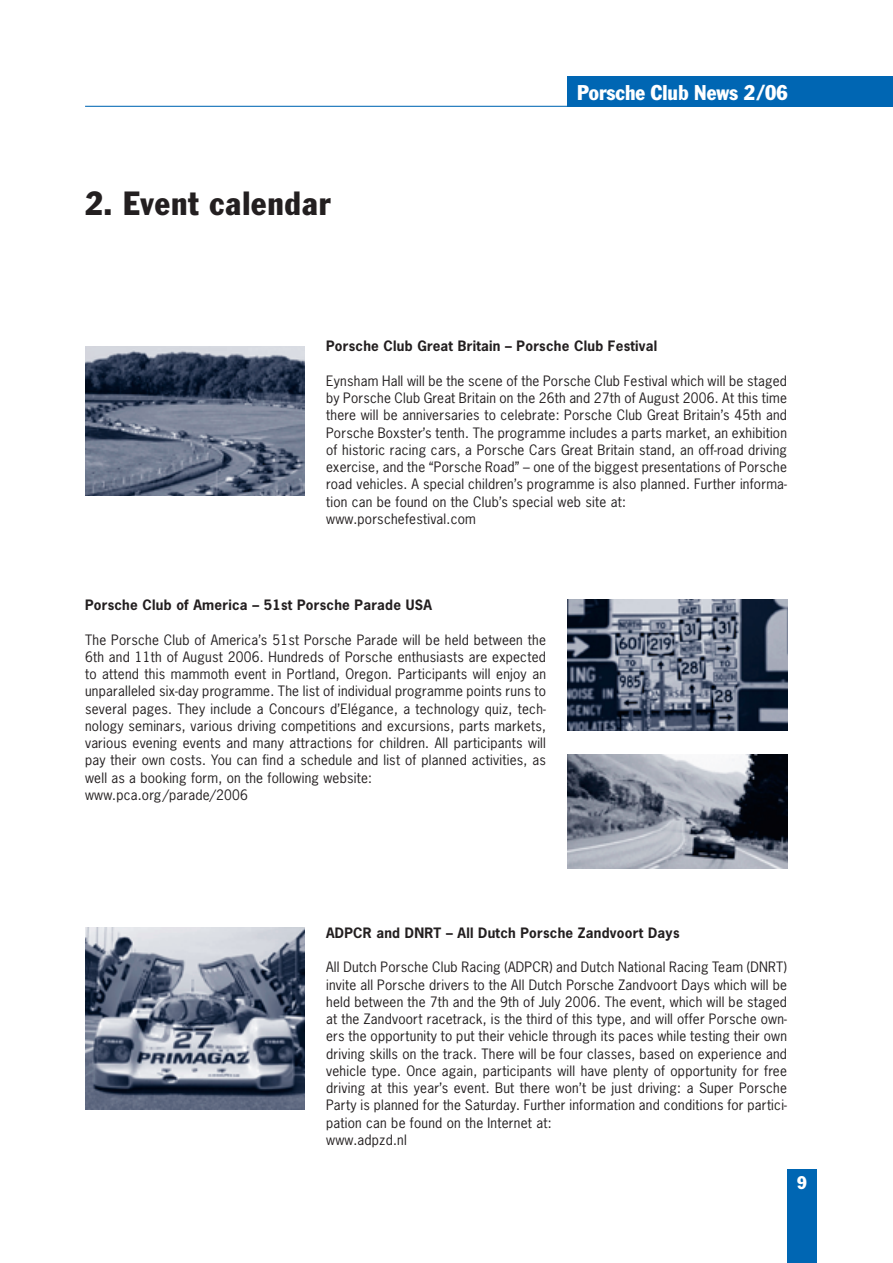
<style>
.page{position:relative;width:893px;height:1263px;background:#fff}
.page>*{position:absolute;margin:0;border:0;box-sizing:border-box;transform-origin:0 0}
.t1{font:condensed 33px "Porsche Franklin Gothic";letter-spacing:.025em;color:#231f20}
.t2{font:condensed 21px "Porsche Franklin Gothic";color:#fff}
.t3{font:condensed 18px "Porsche Franklin Gothic";color:#fff}
.t4{font:13.5px/17.2px "Porsche News Gothic";letter-spacing:.015em;color:#231f20}
.t5{font:700 13.5px "Porsche News Gothic";letter-spacing:.02em;color:#231f20}
</style>
<div class="page">
<div style="left:567px;top:77px;width:325px;height:30px;background:#0066b3"></div>
<hr style="left:85px;top:106px;width:807px;height:1px;background:#0066b3">
<div style="left:787px;top:1169px;width:29px;height:94px;background:#0066b3"></div>
<img style="left:85px;top:346px;width:220px;height:149px">
<img style="left:567px;top:599px;width:220px;height:132px">
<img style="left:567px;top:754px;width:220px;height:115px">
<img style="left:85px;top:927px;width:220px;height:182px">
<h1 class="t1" style="left:85px;top:192px;width:247px">2. Event calendar</h1>
<h2 class="t2" style="left:577px;top:85px;width:212px">Porsche Club News 2/06</h2>
<p class="t5" style="left:326px;top:342px;width:333px">Porsche Club Great Britain – Porsche Club Festival</p>
<p class="t4" style="left:326px;top:374px;width:462px">Eynsham Hall will be the scene of the Porsche Club Festival which will be staged by Porsche Club Great Britain on the 26th and 27th of August 2006. At this time there will be anniversaries to celebrate: Porsche Club Great Britain’s 45th and Porsche Boxster’s tenth. The programme includes a parts market, an exhibition of historic racing cars, a Porsche Cars Great Britain stand, an off-road driving exercise, and the “Porsche Road” – one of the biggest presentations of Porsche road vehicles. A special children’s programme is also planned. Further informa&shy;tion can be found on the Club’s special web site at:<br>www.porschefestival.com</p>
<p class="t5" style="left:85px;top:601px;width:348px">Porsche Club of America – 51st Porsche Parade USA</p>
<p class="t4" style="left:85px;top:633px;width:462px">The Porsche Club of America’s 51st Porsche Parade will be held between the 6th and 11th of August 2006. Hundreds of Porsche enthusiasts are expected to attend this mammoth event in Portland, Oregon. Participants will enjoy an unparalleled six-day programme. The list of individual programme points runs to several pages. They include a Concours d’Elégance, a technology quiz, tech&shy;nology seminars, various driving competitions and excursions, parts markets, various evening events and many attractions for children. All participants will pay their own costs. You can find a schedule and list of planned activities, as well as a booking form, on the following website:<br>www.pca.org/parade/2006</p>
<p class="t5" style="left:326px;top:928px;width:355px">ADPCR and DNRT – All Dutch Porsche Zandvoort Days</p>
<p class="t4" style="left:326px;top:961px;width:462px">All Dutch Porsche Club Racing (ADPCR) and Dutch National Racing Team (DNRT) invite all Porsche drivers to the All Dutch Porsche Zandvoort Days which will be held between the 7th and the 9th of July 2006. The event, which will be staged at the Zandvoort racetrack, is the third of this type, and will offer Porsche own&shy;ers the opportunity to put their vehicle through its paces while testing their own driving skills on the track. There will be four classes, based on experience and vehicle type. Once again, participants will have plenty of opportunity for free driving at this year’s event. But there won’t be just driving: a Super Porsche Party is planned for the Saturday. Further information and conditions for partici&shy;pation can be found on the Internet at:<br>www.adpzd.nl</p>
<h3 class="t3" style="left:797px;top:1177px;width:11px">9</h3>
</div>
